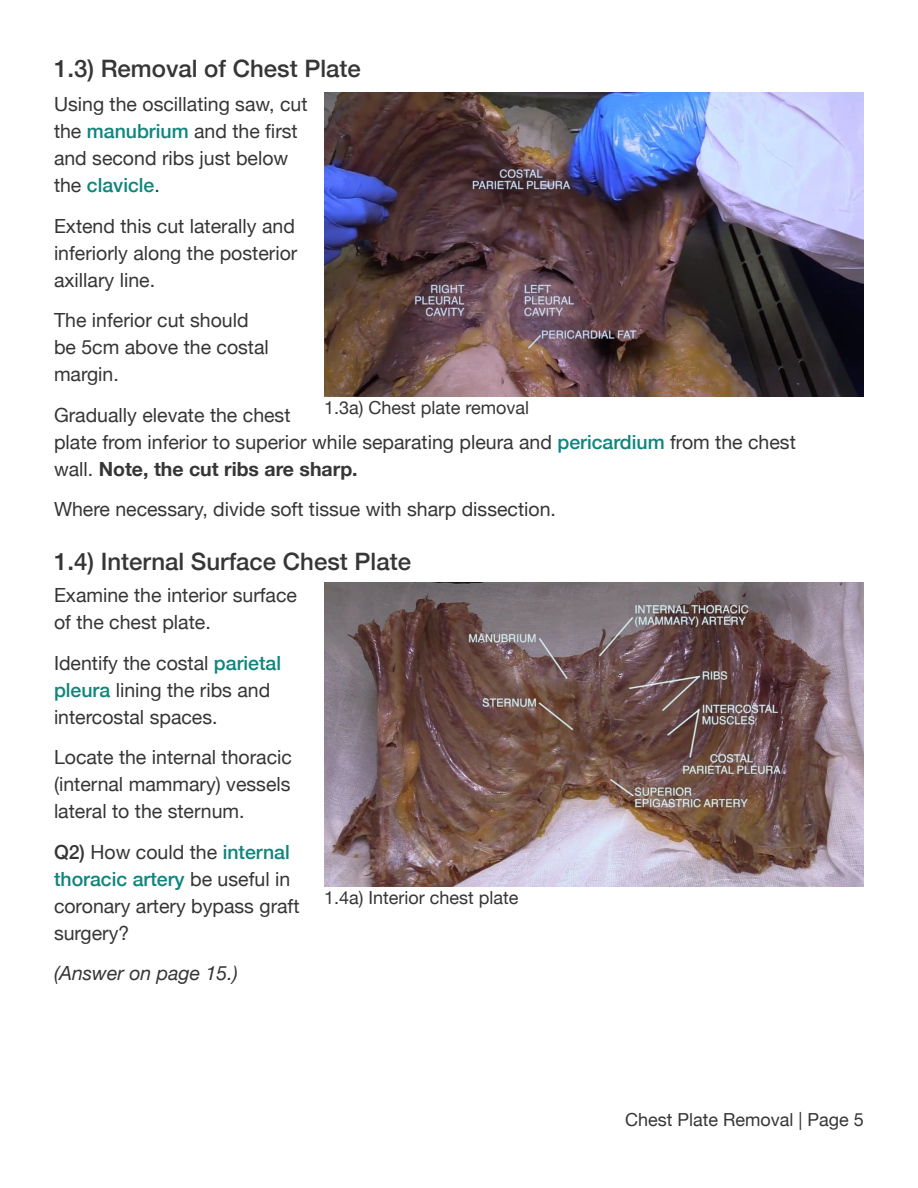
<style>
.page{position:relative;width:918px;height:1188px;background:#fff}
.page>*{position:absolute;margin:0;border:0;box-sizing:border-box;transform-origin:0 0}
.Step_Heading{font:500 24px "Helvetica Neue";color:#363636}
.Step_Text{font:19.5px/27px "Helvetica Neue";color:#363636}
.Step_Text-2{font:italic 19.5px "Helvetica Neue";color:#363636}
.Photo_Caption{font:18px "Helvetica Neue";color:#363636}
.s1{font-weight:500;color:#0f857c}
.s2{font-weight:700}
.s3{font-weight:500}
</style>
<div class="page">
<img style="left:324px;top:583px;width:540px;height:304px">
<img style="left:324px;top:93px;width:540px;height:303px">
<p class="Step_Heading" style="left:54px;top:50px;width:308px">1.3) Removal of Chest Plate</p>
<p class="Step_Text" style="left:54px;top:92px;width:255px">Using the oscillating saw, cut the <span class="s1">manubrium</span> and the first and second ribs just below the <span class="s1">clavicle</span>.</p>
<p class="Step_Text" style="left:54px;top:213px;width:245px">Extend this cut laterally and inferiorly along the posterior axillary line.</p>
<p class="Step_Text" style="left:54px;top:308px;width:216px">The inferior cut should be 5cm above the costal margin.</p>
<p class="Step_Text" style="left:54px;top:402px;width:743px">Gradually elevate the chest<br>plate from inferior to superior while separating pleura and <span class="s1">pericardium</span> from the chest wall. <span class="s2">Note, the cut ribs are sharp.</span></p>
<p class="Step_Text" style="left:54px;top:497px;width:504px">Where necessary, divide soft tissue with sharp dissection.</p>
<p class="Photo_Caption" style="left:324px;top:394px;width:207px">1.3a) Chest plate removal</p>
<p class="Step_Heading" style="left:54px;top:542px;width:359px">1.4) Internal Surface Chest Plate</p>
<p class="Step_Text" style="left:54px;top:583px;width:245px">Examine the interior surface of the chest plate.</p>
<p class="Step_Text" style="left:54px;top:650px;width:229px">Identify the costal <span class="s1">parietal pleura</span> lining the ribs and intercostal spaces.</p>
<p class="Step_Text" style="left:54px;top:745px;width:239px;text-align:justify">Locate the internal thoracic (internal mammary) vessels lateral to the sternum.</p>
<p class="Step_Text" style="left:54px;top:839px;width:247px"><span class="s3">Q2)</span> How could the <span class="s1">internal thoracic artery</span> be useful in coronary artery bypass graft surgery?</p>
<p class="Step_Text-2" style="left:54px;top:959px;width:185px">(Answer on page 15.)</p>
<p class="Photo_Caption" style="left:324px;top:884px;width:196px">1.4a) Interior chest plate</p>
<p class="Photo_Caption" style="left:625px;top:1106px;width:240px">Chest Plate Removal | Page 5</p>
</div>
